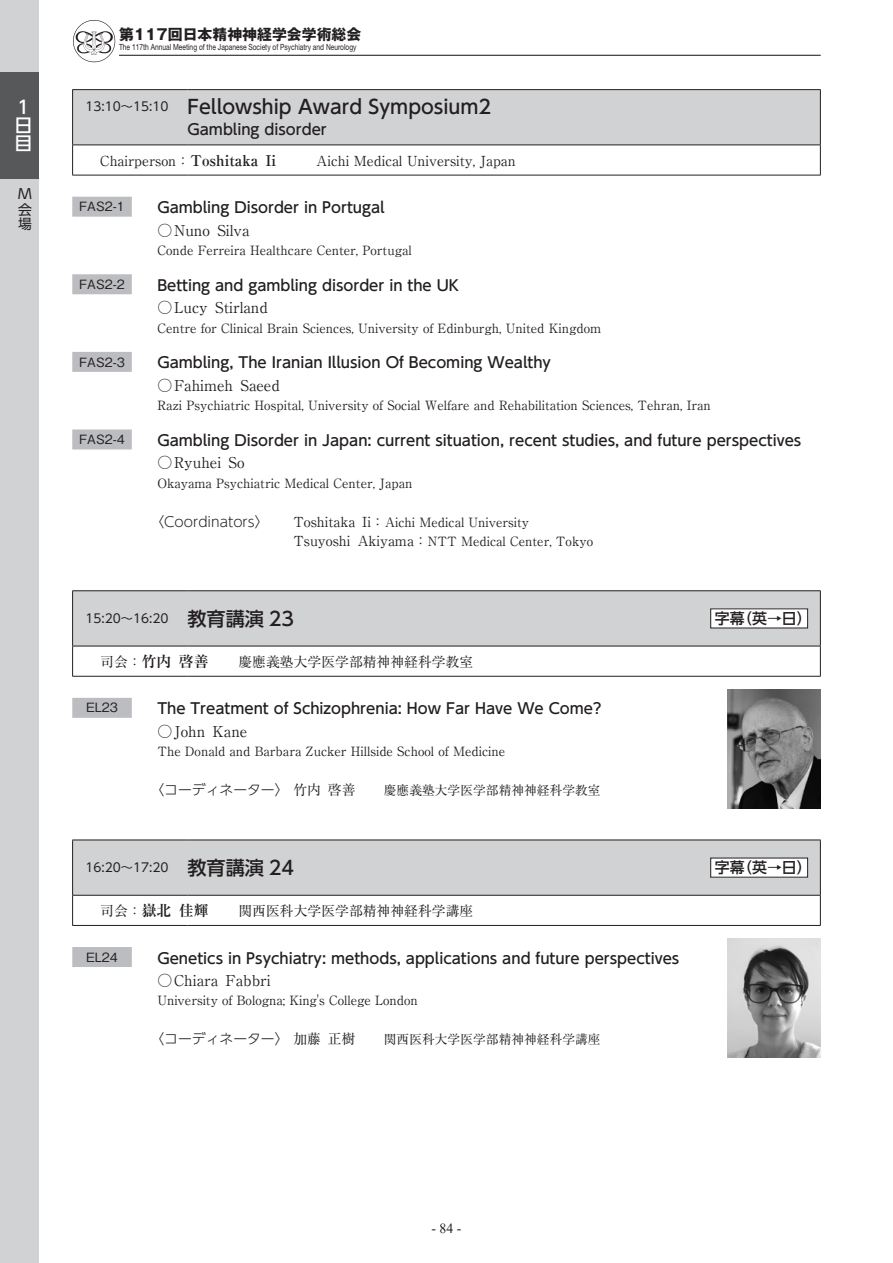
<style>
.page{position:relative;width:893px;height:1263px;background:#fff}
.page>*{position:absolute;margin:0;border:0;box-sizing:border-box;transform-origin:0 0}
.pg-03-2-セッション名{font:500 19.2px "UD Shin Go Pr 6 N";color:#231f20}
.t1{font:500 18px/18px "UD Shin Go Pr 6 N";color:#fff}
.pg-08-演題名{font:500 14.85px "UD Shin Go Pr 6 N";color:#231f20}
.pg-09-演者{font:14.85px "Ryumin Pr 6 N";color:#231f20}
.t2{font:700 14.85px "Gothic MB101 Pr 6 N";color:#231f20}
.pg-05-セッションタイトル{font:500 14.85px "UD Shin Go Pr 6 N";color:#231f20}
.pg-03-1-字幕{font:500 14.85px "UD Shin Go Pr 6 N";color:#231f20}
.pg-06-司会{font:700 14.85px "Ryumin Pr 6 N";color:#231f20}
.pg-06-司会-2{font:13.8px "Ryumin Pr 6 N";color:#231f20}
.pg-12-コーディネーター{font:300 13.8px "UD Shin Go Pr 6 N";color:#231f20}
.t3{font:13.8px "Times New Roman";color:#231f20}
.t4{font:13.8px/15.5px "UD Shin Go Pr 6 N";color:#231f20;text-align:center}
.pg-10-所属{font:12.75px "Ryumin Pr 6 N";color:#231f20}
.pg-12-コーディネーター-2{font:12.75px "Ryumin Pr 6 N";color:#231f20}
.pg-07-演題番号{font:500 12.75px "Gothic BBB Pr 6 N";color:#231f20}
.pg-02-時間{font:12.15px "UD Shin Go Pr 6 N";color:#231f20}
.t5{font:8.55px "Helvetica Neue LT Std";color:#231f20;scale:.78 1}
.s1{font-weight:700;font-size:14.85px}
.s2{font-size:13.8px}
.s3{font-weight:400;font-size:13.8px}
.s4{font-family:"Ryumin Pr 6 N";font-weight:400}
</style>
<div class="page">
<hr style="left:119px;top:55px;width:702px;height:1px;background:#231f20">
<img style="left:73px;top:20px;width:42px;height:43px">
<div style="left:0;top:0;width:38px;height:1263px;background:#d1d2d4"></div>
<div style="left:0;top:72px;width:38px;height:107px;background:#57585a"></div>
<div style="left:73px;top:90px;width:747px;height:55px;background:#d1d2d4"></div>
<hr style="left:187px;top:89px;width:634px;height:1px;background:#231f20">
<hr style="left:72px;top:89px;width:115px;height:1px;background:#231f20">
<hr style="left:72px;top:90px;width:1px;height:55px;background:#231f20">
<hr style="left:820px;top:90px;width:1px;height:55px;background:#231f20">
<hr style="left:72px;top:145px;width:115px;height:1px;background:#231f20">
<hr style="left:72px;top:145px;width:1px;height:30px;background:#231f20">
<hr style="left:187px;top:145px;width:634px;height:1px;background:#231f20">
<hr style="left:820px;top:145px;width:1px;height:30px;background:#231f20">
<hr style="left:72px;top:175px;width:115px;height:1px;background:#231f20">
<hr style="left:187px;top:175px;width:634px;height:1px;background:#231f20">
<div style="left:72px;top:197px;width:60px;height:20px;background:#bcbdc0"></div>
<div style="left:72px;top:274px;width:60px;height:20px;background:#bcbdc0"></div>
<div style="left:72px;top:352px;width:60px;height:20px;background:#bcbdc0"></div>
<div style="left:72px;top:429px;width:60px;height:20px;background:#bcbdc0"></div>
<div style="left:73px;top:591px;width:747px;height:55px;background:#d1d2d4"></div>
<hr style="left:72px;top:590px;width:115px;height:1px;background:#231f20">
<hr style="left:72px;top:591px;width:1px;height:55px;background:#231f20">
<hr style="left:187px;top:590px;width:634px;height:1px;background:#231f20">
<hr style="left:820px;top:591px;width:1px;height:55px;background:#231f20">
<hr style="left:72px;top:646px;width:115px;height:1px;background:#231f20">
<hr style="left:72px;top:646px;width:1px;height:30px;background:#231f20">
<hr style="left:187px;top:646px;width:634px;height:1px;background:#231f20">
<hr style="left:820px;top:646px;width:1px;height:30px;background:#231f20">
<hr style="left:72px;top:676px;width:115px;height:1px;background:#231f20">
<hr style="left:187px;top:676px;width:634px;height:1px;background:#231f20">
<div style="left:711px;top:609px;width:97px;height:19px;background:#fff"></div>
<div style="left:72px;top:698px;width:60px;height:20px;background:#bcbdc0"></div>
<div style="left:73px;top:841px;width:747px;height:54px;background:#d1d2d4"></div>
<hr style="left:72px;top:840px;width:115px;height:1px;background:#231f20">
<hr style="left:72px;top:840px;width:1px;height:55px;background:#231f20">
<hr style="left:187px;top:840px;width:634px;height:1px;background:#231f20">
<hr style="left:820px;top:840px;width:1px;height:55px;background:#231f20">
<hr style="left:72px;top:895px;width:115px;height:1px;background:#231f20">
<hr style="left:72px;top:895px;width:1px;height:30px;background:#231f20">
<hr style="left:187px;top:895px;width:634px;height:1px;background:#231f20">
<hr style="left:820px;top:895px;width:1px;height:30px;background:#231f20">
<hr style="left:72px;top:925px;width:115px;height:1px;background:#231f20">
<hr style="left:187px;top:925px;width:634px;height:1px;background:#231f20">
<div style="left:711px;top:858px;width:97px;height:19px;background:#fff"></div>
<div style="left:72px;top:947px;width:60px;height:20px;background:#bcbdc0"></div>
<img style="left:727px;top:689px;width:94px;height:119px">
<img style="left:727px;top:938px;width:94px;height:119px">
<p class="t2" style="left:119px;top:22px;width:244px">第117回日本精神神経学会学術総会</p>
<p class="t5" style="left:119px;top:42px;width:306px">The 117th Annual Meeting of the Japanese Society of Psychiatry and Neurology</p>
<h2 class="t1" style="left:14px;top:98px;width:18px">1日目</h2>
<p class="pg-02-時間" style="left:85px;top:97px;width:85px">13:10～15:10</p>
<p class="pg-03-2-セッション名" style="left:187px;top:92px;width:305px">Fellowship Award Symposium2</p>
<p class="pg-05-セッションタイトル" style="left:187px;top:117px;width:141px">Gambling disorder</p>
<p class="pg-06-司会-2" style="left:100px;top:150px;width:177px">Chairperson：<span class="s1">Toshitaka Ii</span></p>
<p class="pg-06-司会-2" style="left:316px;top:150px;width:201px">Aichi Medical University, Japan</p>
<p class="pg-07-演題番号" style="left:79px;top:196px;width:47px">FAS2-1</p>
<p class="pg-08-演題名" style="left:157px;top:195px;width:229px">Gambling Disorder in Portugal</p>
<p class="pg-09-演者" style="left:157px;top:218px;width:94px">○Nuno Silva</p>
<p class="pg-10-所属" style="left:157px;top:240px;width:256px">Conde Ferreira Healthcare Center, Portugal</p>
<p class="pg-07-演題番号" style="left:79px;top:274px;width:47px">FAS2-2</p>
<p class="pg-08-演題名" style="left:157px;top:273px;width:303px">Betting and gambling disorder in the UK</p>
<p class="pg-09-演者" style="left:157px;top:296px;width:112px">○Lucy Stirland</p>
<p class="pg-10-所属" style="left:157px;top:318px;width:445px">Centre for Clinical Brain Sciences, University of Edinburgh, United Kingdom</p>
<p class="pg-07-演題番号" style="left:79px;top:351px;width:47px">FAS2-3</p>
<p class="pg-08-演題名" style="left:157px;top:351px;width:395px">Gambling, The Iranian Illusion Of Becoming Wealthy</p>
<p class="pg-09-演者" style="left:157px;top:373px;width:124px">○Fahimeh Saeed</p>
<p class="pg-10-所属" style="left:157px;top:395px;width:555px">Razi Psychiatric Hospital, University of Social Welfare and Rehabilitation Sciences, Tehran, Iran</p>
<p class="pg-07-演題番号" style="left:79px;top:429px;width:47px">FAS2-4</p>
<p class="pg-08-演題名" style="left:157px;top:428px;width:645px">Gambling Disorder in Japan: current situation, recent studies, and future perspectives</p>
<p class="pg-09-演者" style="left:157px;top:451px;width:89px">○Ryuhei So</p>
<p class="pg-10-所属" style="left:157px;top:473px;width:257px">Okayama Psychiatric Medical Center, Japan</p>
<p class="pg-12-コーディネーター" style="left:150px;top:510px;width:120px">〈Coordinators〉</p>
<p class="pg-12-コーディネーター-2" style="left:293px;top:512px;width:237px"><span class="s2">Toshitaka Ii：</span>Aichi Medical University</p>
<p class="pg-12-コーディネーター-2" style="left:293px;top:531px;width:301px"><span class="s2">Tsuyoshi Akiyama：</span>NTT Medical Center, Tokyo</p>
<p class="t4" style="left:18px;top:188px;width:22px">MM<br>M</p>
<p class="pg-02-時間" style="left:85px;top:609px;width:85px">15:20～16:20</p>
<p class="pg-03-2-セッション名" style="left:187px;top:603px;width:108px">教育講演 23</p>
<p class="pg-03-1-字幕" style="left:715px;top:606px;width:98px">字幕（英→日）</p>
<p class="pg-06-司会" style="left:100px;top:649px;width:110px"><span class="s3">司会：</span>竹内 啓善</p>
<p class="pg-06-司会-2" style="left:238px;top:651px;width:236px">慶應義塾大学医学部精神神経科学教室</p>
<p class="pg-07-演題番号" style="left:86px;top:697px;width:33px">EL23</p>
<p class="pg-08-演題名" style="left:157px;top:697px;width:446px">The Treatment of Schizophrenia: How Far Have We Come?</p>
<p class="pg-09-演者" style="left:157px;top:719px;width:92px">○John Kane</p>
<p class="pg-10-所属" style="left:157px;top:741px;width:349px">The Donald and Barbara Zucker Hillside School of Medicine</p>
<p class="pg-12-コーディネーター" style="left:150px;top:779px;width:207px">〈コーディネーター〉 <span class="s4">竹内 啓善</span></p>
<p class="pg-12-コーディネーター-2" style="left:384px;top:780px;width:218px">慶應義塾大学医学部精神神経科学教室</p>
<p class="pg-02-時間" style="left:85px;top:858px;width:85px">16:20～17:20</p>
<p class="pg-03-2-セッション名" style="left:187px;top:852px;width:108px">教育講演 24</p>
<p class="pg-03-1-字幕" style="left:715px;top:855px;width:98px">字幕（英→日）</p>
<p class="pg-06-司会" style="left:100px;top:899px;width:110px"><span class="s3">司会：</span>嶽北 佳輝</p>
<p class="pg-06-司会-2" style="left:238px;top:900px;width:236px">関西医科大学医学部精神神経科学講座</p>
<p class="pg-07-演題番号" style="left:86px;top:947px;width:33px">EL24</p>
<p class="pg-08-演題名" style="left:157px;top:946px;width:524px">Genetics in Psychiatry: methods, applications and future perspectives</p>
<p class="pg-09-演者" style="left:157px;top:969px;width:115px">○Chiara Fabbri</p>
<p class="pg-10-所属" style="left:157px;top:990px;width:262px">University of Bologna; King's College London</p>
<p class="pg-12-コーディネーター" style="left:150px;top:1028px;width:207px">〈コーディネーター〉 <span class="s4">加藤 正樹</span></p>
<p class="pg-12-コーディネーター-2" style="left:384px;top:1030px;width:218px">関西医科大学医学部精神神経科学講座</p>
<p class="t3" style="left:431px;top:1218px;width:31px">- 84 -</p>
</div>
